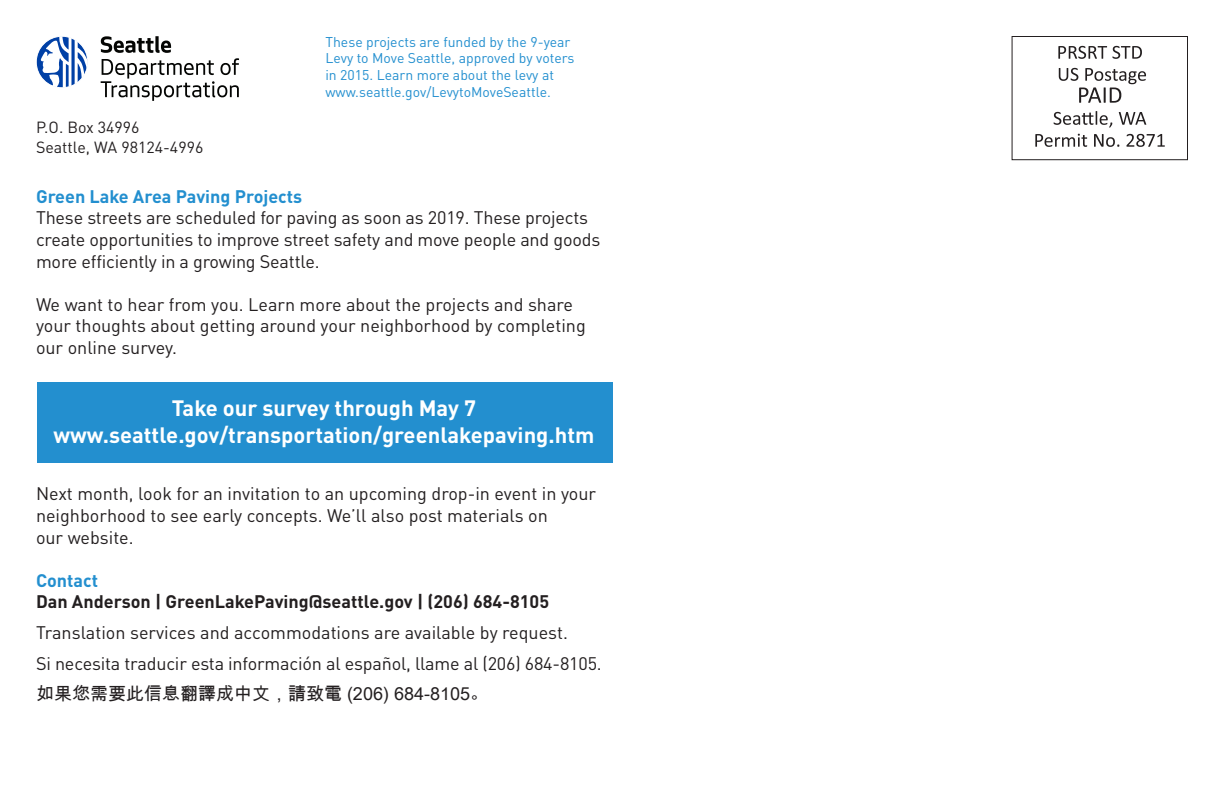
<style>
.page{position:relative;width:1224px;height:792px;background:#fff}
.page>*{position:absolute;margin:0;border:0;box-sizing:border-box;transform-origin:0 0}
.t1{font:700 22px "DIN Pro";color:#fff}
.t2{font:18px/21.6px "DIN Pro";letter-spacing:-.005em;color:#231f20}
.t3{font:700 18px "DIN Pro";color:#231f20}
.t4{font:700 18px "DIN Pro";color:#238fcf}
.t5{font:18px "Arial Unicode MS";color:#231f20}
.t6{font:16px "DIN Pro";color:#231f20}
.t7{font:14px/16.8px "DIN Pro";color:#238fcf}
</style>
<div class="page">
<div style="left:1012px;top:36px;width:176px;height:124px;border:1px solid #231f20"></div>
<svg style="left:1058px;top:46px;width:84px;height:13px"></svg>
<svg style="left:1059px;top:68px;width:87px;height:35px"></svg>
<svg style="left:1054px;top:111px;width:58px;height:17px"></svg>
<svg style="left:1119px;top:112px;width:27px;height:13px"></svg>
<svg style="left:1035px;top:134px;width:52px;height:13px"></svg>
<svg style="left:1094px;top:134px;width:25px;height:13px"></svg>
<svg style="left:1126px;top:134px;width:39px;height:13px"></svg>
<div style="left:37px;top:382px;width:576px;height:80px;background:#238fcf"></div>
<svg style="left:101px;top:36px;width:138px;height:65px"></svg>
<svg style="left:36px;top:36px;width:52px;height:52px"></svg>
<svg style="left:41px;top:36px;width:47px;height:52px"></svg>
<p class="t6" style="left:36px;top:115px;width:105px">P.O. Box 34996</p>
<p class="t6" style="left:36px;top:134px;width:169px">Seattle, WA 98124-4996</p>
<p class="t7" style="left:325px;top:32px;width:251px">These projects are funded by the 9-year Levy to Move Seattle, approved by voters in 2015. Learn more about the levy at www.seattle.gov/LevytoMoveSeattle.</p>
<p class="t4" style="left:36px;top:181px;width:268px">Green Lake Area Paving Projects</p>
<p class="t2" style="left:36px;top:205px;width:566px">These streets are scheduled for paving as soon as 2019. These projects create opportunities to improve street safety and move people and goods more efficiently in a growing Seattle.</p>
<p class="t2" style="left:36px;top:292px;width:551px">We want to hear from you. Learn more about the projects and share your thoughts about getting around your neighborhood by completing our online survey.</p>
<p class="t1" style="left:172px;top:390px;width:306px">Take our survey through May 7</p>
<p class="t1" style="left:54px;top:417px;width:542px">www.seattle.gov/transportation/greenlakepaving.htm</p>
<p class="t2" style="left:36px;top:481px;width:562px">Next month, look for an invitation to an upcoming drop-in event in your neighborhood to see early concepts. We’ll also post materials on<br>our website.</p>
<p class="t4" style="left:36px;top:565px;width:64px">Contact</p>
<p class="t3" style="left:36px;top:587px;width:515px">Dan Anderson | GreenLakePaving@seattle.gov | (206) 684-8105</p>
<p class="t2" style="left:36px;top:620px;width:533px">Translation services and accommodations are available by request.</p>
<p class="t2" style="left:36px;top:651px;width:567px">Si necesita traducir esta información al español, llame al (206) 684-8105.</p>
<p class="t5" style="left:36px;top:681px;width:454px">如果您需要此信息翻譯成中文，請致電 (206) 684-8105〪</p>
</div>
